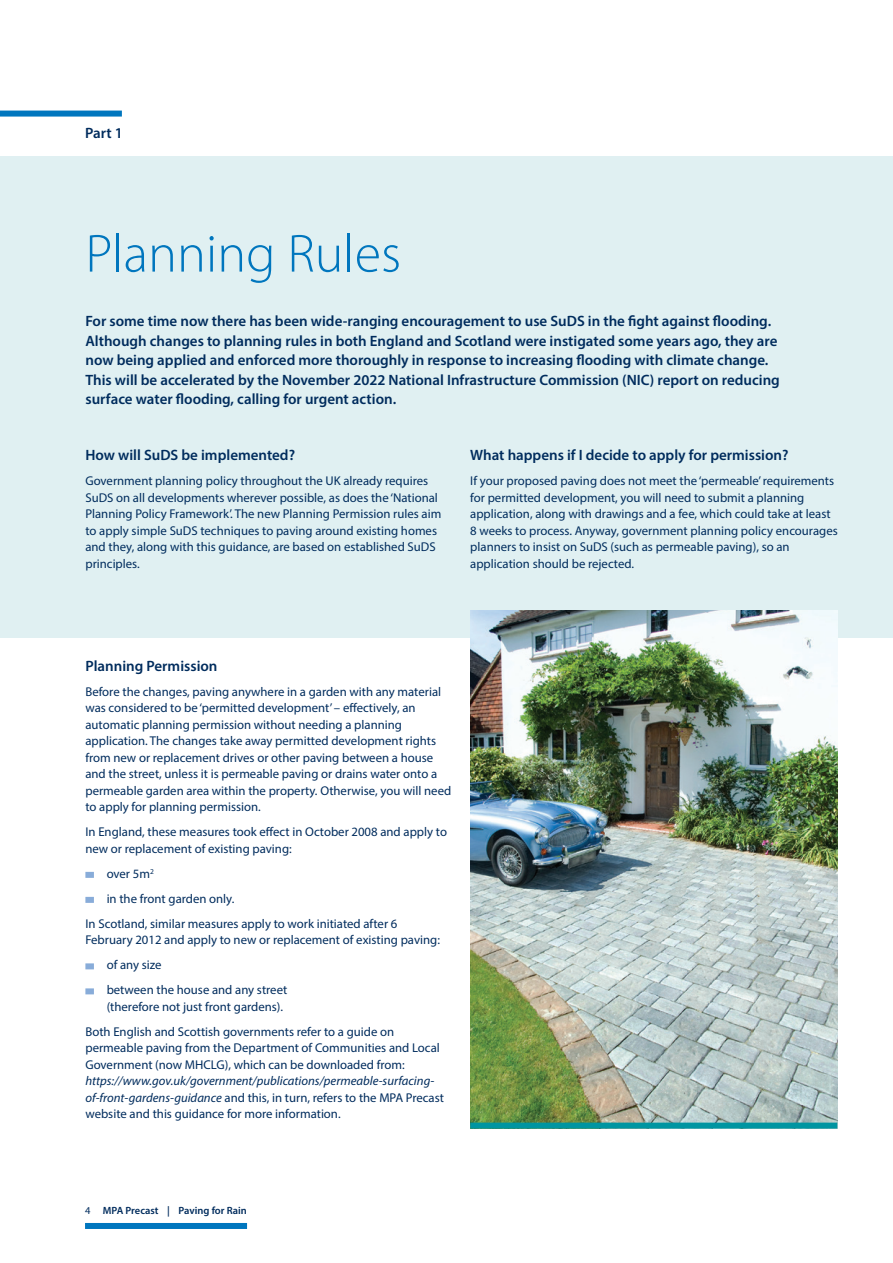
<style>
.page{position:relative;width:893px;height:1263px;background:#fff}
.page>*{position:absolute;margin:0;border:0;box-sizing:border-box;transform-origin:0 0}
.t1{font:300 54px "Myriad Pro";color:#0076be}
.t2{font:600 15px/19.5px "Myriad Pro";color:#002c5d}
.t3{font:12.75px/16.5px "Myriad Pro";color:#002c5d}
.t4{font:600 10.5px "Myriad Pro";color:#002c5d}
.t5{font:10.5px "Myriad Pro";color:#002c5d}
.s1{font-style:italic}
</style>
<div class="page">
<div style="left:85px;top:1223px;width:162px;height:6px;background:#0076be"></div>
<div style="left:0;top:156px;width:893px;height:482px;background:#e0f0f2"></div>
<div style="left:0;top:111px;width:122px;height:6px;background:#0076be"></div>
<div style="left:85px;top:872px;width:9px;height:6px;background:#88acd9"></div>
<div style="left:85px;top:897px;width:9px;height:6px;background:#88acd9"></div>
<div style="left:85px;top:963px;width:9px;height:6px;background:#88acd9"></div>
<div style="left:85px;top:988px;width:9px;height:6px;background:#88acd9"></div>
<img style="left:470px;top:610px;width:367px;height:512px">
<div style="left:470px;top:1122px;width:367px;height:6px;background:#0095a1"></div>
<p class="t2" style="left:85px;top:123px;width:39px">Part 1</p>
<p class="t1" style="left:85px;top:221px;width:317px">Planning Rules</p>
<p class="t2" style="left:85px;top:311px;width:696px">For some time now there has been wide-ranging encouragement to use SuDS in the fight against flooding.<br>Although changes to planning rules in both England and Scotland were instigated some years ago, they are now being applied and enforced more thoroughly in response to increasing flooding with climate change.<br>This will be accelerated by the November 2022 National Infrastructure Commission (NIC) report on reducing surface water flooding, calling for urgent action.</p>
<p class="t2" style="left:85px;top:445px;width:211px">How will SuDS be implemented?</p>
<p class="t3" style="left:85px;top:473px;width:357px">Government planning policy throughout the UK already requires SuDS on all developments wherever possible, as does the ‘National Planning Policy Framework’. The new Planning Permission rules aim to apply simple SuDS techniques to paving around existing homes and they, along with this guidance, are based on established SuDS principles.</p>
<p class="t2" style="left:470px;top:445px;width:320px">What happens if I decide to apply for permission?</p>
<p class="t3" style="left:470px;top:473px;width:369px">If your proposed paving does not meet the ‘permeable’ requirements for permitted development, you will need to submit a planning application, along with drawings and a fee, which could take at least 8 weeks to process. Anyway, government planning policy encourages planners to insist on SuDS (such as permeable paving), so an application should be rejected.</p>
<p class="t2" style="left:85px;top:656px;width:134px">Planning Permission</p>
<p class="t3" style="left:85px;top:683px;width:367px">Before the changes, paving anywhere in a garden with any material was considered to be ‘permitted development’ – effectively, an automatic planning permission without needing a planning application. The changes take away permitted development rights from new or replacement drives or other paving between a house and the street, unless it is permeable paving or drains water onto a permeable garden area within the property. Otherwise, you will need to apply for planning permission.</p>
<p class="t3" style="left:85px;top:824px;width:363px">In England, these measures took effect in October 2008 and apply to new or replacement of existing paving:</p>
<p class="t3" style="left:107px;top:865px;width:49px">over 5m<sup>2</sup></p>
<p class="t3" style="left:107px;top:890px;width:129px">in the front garden only.</p>
<p class="t3" style="left:85px;top:915px;width:356px">In Scotland, similar measures apply to work initiated after 6<br>February 2012 and apply to new or replacement of existing paving:</p>
<p class="t3" style="left:107px;top:957px;width:56px">of any size</p>
<p class="t3" style="left:107px;top:982px;width:182px">between the house and any street (therefore not just front gardens).</p>
<p class="t3" style="left:85px;top:1023px;width:360px">Both English and Scottish governments refer to a guide on permeable paving from the Department of Communities and Local Government (now MHCLG), which can be downloaded from: <span class="s1">https://www.gov.uk/government/publications/permeable-surfacing&shy;of-front-gardens-guidance</span> and this, in turn, refers to the MPA Precast website and this guidance for more information.</p>
<p class="t5" style="left:85px;top:1204px;width:7px">4</p>
<p class="t4" style="left:103px;top:1204px;width:145px">MPA Precast | Paving for Rain</p>
</div>
